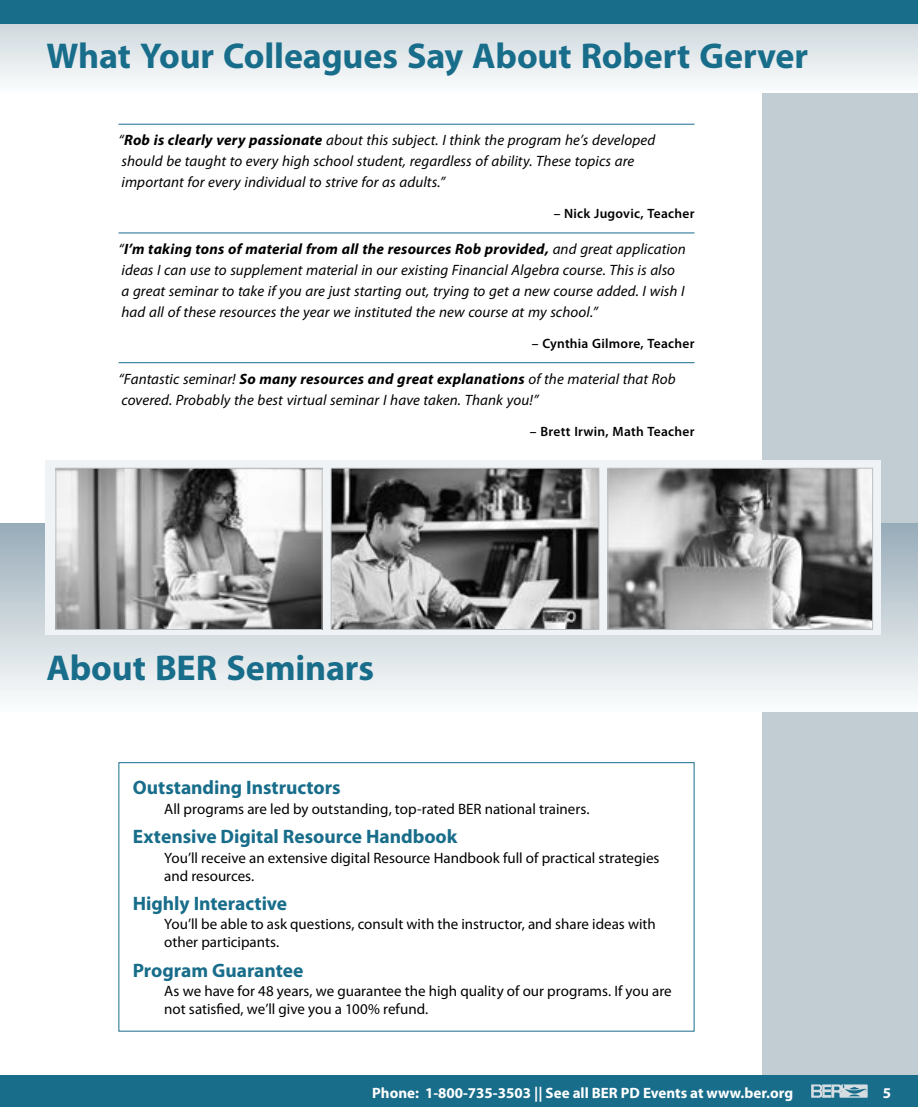
<style>
.page{position:relative;width:918px;height:1107px;background:#fff}
.page>*{position:absolute;margin:0;border:0;box-sizing:border-box;transform-origin:0 0}
.t1{font:700 36px "Myriad Pro";letter-spacing:-.005em;color:#186d8a}
.t2{font:700 19.5px "Myriad Pro";color:#186d8a}
.t3{font:italic 15px/21px "Myriad Pro";letter-spacing:.005em;color:#000}
.t4{font:15px/18px "Myriad Pro";color:#000}
.t5{font:700 15px "Myriad Pro";color:#fff}
.t6{font:600 13.5px "Myriad Pro";letter-spacing:.015em;color:#000}
.s1{font-weight:700}
</style>
<div class="page">
<div style="left:763px;top:0;width:155px;height:1107px;background:#c1ccd3"></div>
<div style="left:0;top:1076px;width:918px;height:31px;background:#186d8a"></div>
<svg style="left:811px;top:1084px;width:57px;height:14px"></svg>
<svg style="left:0;top:24px;width:918px;height:68px"></svg>
<div style="left:0;top:0;width:918px;height:24px;background:#186d8a"></div>
<hr style="left:118px;top:124px;width:576px;height:1px;background:#186d8a">
<hr style="left:118px;top:233px;width:576px;height:1px;background:#186d8a">
<hr style="left:118px;top:362px;width:576px;height:1px;background:#186d8a">
<div style="left:0;top:524px;width:918px;height:187px;background:linear-gradient(to bottom,#9aadba,#fcfdfd)"></div>
<div style="left:118px;top:762px;width:576px;height:270px;border:1px solid #186d8a"></div>
<div style="left:45px;top:460px;width:835px;height:175px;background:#eff3f5"></div>
<img style="left:58px;top:470px;width:262px;height:158px">
<div style="left:56px;top:468px;width:266px;height:162px;border:1px solid #bcbec0"></div>
<img style="left:333px;top:470px;width:264px;height:158px">
<div style="left:331px;top:468px;width:268px;height:162px;border:1px solid #bcbec0"></div>
<img style="left:610px;top:470px;width:261px;height:158px">
<div style="left:608px;top:468px;width:265px;height:162px;border:1px solid #bcbec0"></div>
<h1 class="t1" style="left:46px;top:32px;width:763px">What Your Colleagues Say About Robert Gerver</h1>
<p class="t3" style="left:118px;top:130px;width:538px">“<span class="s1">Rob is clearly very passionate</span> about this subject. I think the program he’s developed should be taught to every high school student, regardless of ability. These topics are important for every individual to strive for as adults.”</p>
<p class="t6" style="left:554px;top:205px;width:142px">– Nick Jugovic, Teacher</p>
<p class="t3" style="left:118px;top:238px;width:569px">“<span class="s1">I’m taking tons of material from all the resources Rob provided,</span> and great application ideas I can use to supplement material in our existing Financial Algebra course. This is also<br>a great seminar to take if you are just starting out, trying to get a new course added. I wish I had all of these resources the year we instituted the new course at my school.”</p>
<p class="t6" style="left:532px;top:335px;width:164px">– Cynthia Gilmore, Teacher</p>
<p class="t3" style="left:118px;top:368px;width:559px">“Fantastic seminar! <span class="s1">So many resources and great explanations</span> of the material that Rob covered. Probably the best virtual seminar I have taken. Thank you!”</p>
<p class="t6" style="left:530px;top:423px;width:166px">– Brett Irwin, Math Teacher</p>
<h1 class="t1" style="left:46px;top:644px;width:329px">About BER Seminars</h1>
<h2 class="t2" style="left:133px;top:775px;width:209px">Outstanding Instructors</h2>
<p class="t4" style="left:164px;top:799px;width:427px">All programs are led by outstanding, top-rated BER national trainers.</p>
<h2 class="t2" style="left:133px;top:824px;width:326px">Extensive Digital Resource Handbook</h2>
<p class="t4" style="left:164px;top:848px;width:497px">You’ll receive an extensive digital Resource Handbook full of practical strategies and resources.</p>
<h2 class="t2" style="left:133px;top:891px;width:156px">Highly Interactive</h2>
<p class="t4" style="left:164px;top:915px;width:493px">You’ll be able to ask questions, consult with the instructor, and share ideas with other participants.</p>
<h2 class="t2" style="left:133px;top:958px;width:172px">Program Guarantee</h2>
<p class="t4" style="left:164px;top:982px;width:509px">As we have for 48 years, we guarantee the high quality of our programs. If you are not satisfied, we’ll give you a 100% refund.</p>
<p class="t5" style="left:372px;top:1083px;width:422px">Phone: 1-800-735-3503 || See all BER PD Events at www.ber.org</p>
<p class="t5" style="left:883px;top:1083px;width:10px">5</p>
</div>
